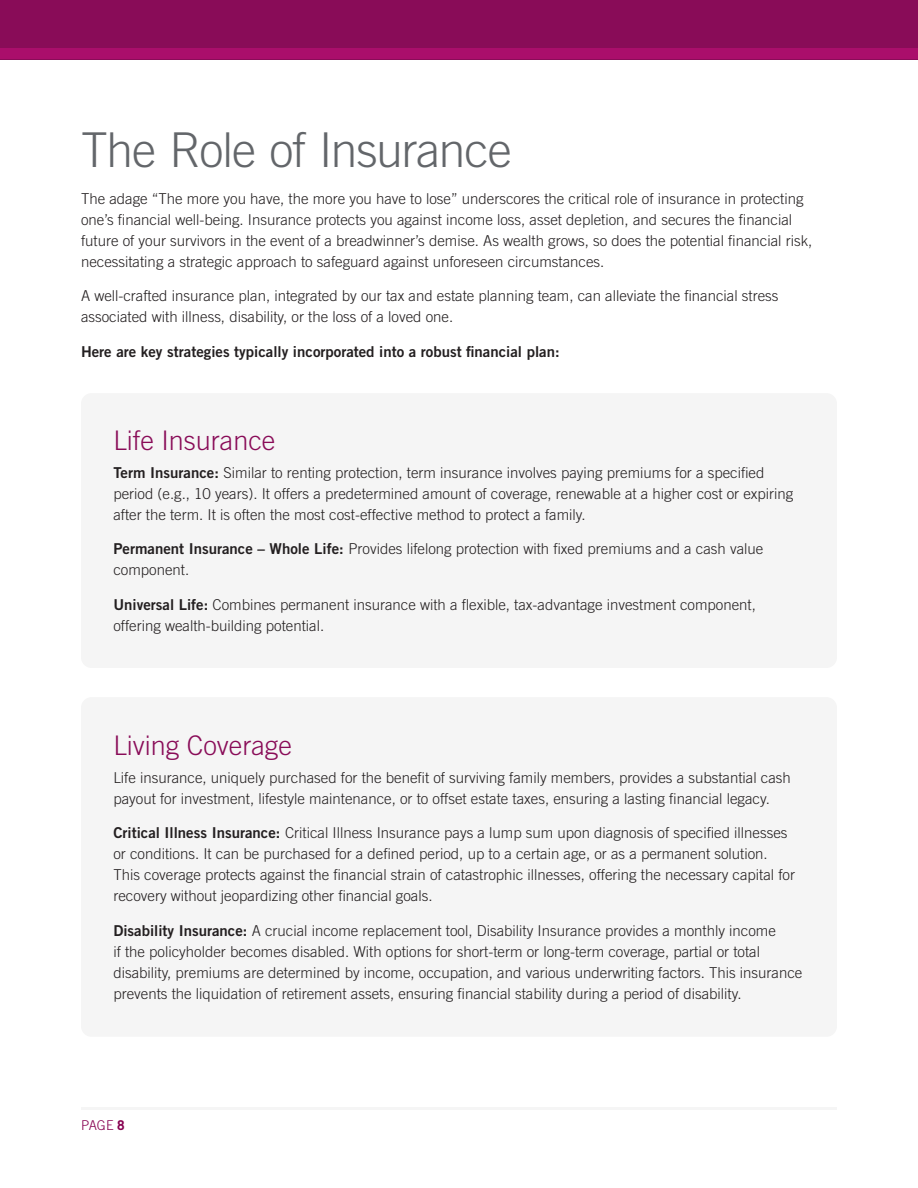
<style>
.page{position:relative;width:918px;height:1188px;background:#fff}
.page>*{position:absolute;margin:0;border:0;box-sizing:border-box;transform-origin:0 0}
.Title_slate{font:300 48px "Trade Gothic LT Std";letter-spacing:-.02em;color:#63666a}
.t1{font:300 27px "Trade Gothic LT Std";color:#890c58}
.Body_Paragraph{font:300 15px/21px "Trade Gothic LT Std";color:#231f20}
.Body_Paragraph-2{font:15px "Trade Gothic LT Std Bd 2";color:#231f20}
.t2{font:300 13.5px "Trade Gothic LT Std";color:#870151}
.s1{font-family:"Trade Gothic LT Std Bd 2";font-weight:400}
.s2{font-weight:700}
</style>
<div class="page">
<hr style="left:81px;top:1107px;width:756px;height:3px;background:#f5f5f5">
<div style="left:0;top:0;width:918px;height:59px;background:#890c58"></div>
<div style="left:0;top:49px;width:918px;height:10px;background:#aa0e6b"></div>
<div style="left:81px;top:393px;width:756px;height:275px;background:#f5f5f5;border-radius:11px"></div>
<div style="left:81px;top:697px;width:756px;height:340px;background:#f5f5f5;border-radius:11px"></div>
<p class="Title_slate" style="left:81px;top:121px;width:432px">The Role of Insurance</p>
<p class="Body_Paragraph" style="left:81px;top:188px;width:733px">The adage “The more you have, the more you have to lose” underscores the critical role of insurance in protecting one’s financial well-being. Insurance protects you against income loss, asset depletion, and secures the financial future of your survivors in the event of a breadwinner’s demise. As wealth grows, so does the potential financial risk, necessitating a strategic approach to safeguard against unforeseen circumstances.</p>
<p class="Body_Paragraph" style="left:81px;top:285px;width:699px">A well-crafted insurance plan, integrated by our tax and estate planning team, can alleviate the financial stress associated with illness, disability, or the loss of a loved one.</p>
<p class="Body_Paragraph-2" style="left:81px;top:342px;width:480px">Here are key strategies typically incorporated into a robust financial plan:</p>
<h2 class="t1" style="left:113px;top:424px;width:164px">Life Insurance</h2>
<p class="Body_Paragraph" style="left:113px;top:462px;width:682px"><span class="s1">Term Insurance:</span> Similar to renting protection, term insurance involves paying premiums for a specified period (e.g., 10 years). It offers a predetermined amount of coverage, renewable at a higher cost or expiring after the term. It is often the most cost-effective method to protect a family.</p>
<p class="Body_Paragraph" style="left:113px;top:538px;width:651px"><span class="s1">Permanent Insurance – Whole Life:</span> Provides lifelong protection with fixed premiums and a cash value component.</p>
<p class="Body_Paragraph" style="left:113px;top:594px;width:644px"><span class="s1">Universal Life:</span> Combines permanent insurance with a flexible, tax-advantage investment component, offering wealth-building potential.</p>
<h2 class="t1" style="left:113px;top:729px;width:180px">Living Coverage</h2>
<p class="Body_Paragraph" style="left:113px;top:767px;width:679px">Life insurance, uniquely purchased for the benefit of surviving family members, provides a substantial cash payout for investment, lifestyle maintenance, or to offset estate taxes, ensuring a lasting financial legacy.</p>
<p class="Body_Paragraph" style="left:113px;top:822px;width:683px"><span class="s1">Critical Illness Insurance:</span> Critical Illness Insurance pays a lump sum upon diagnosis of specified illnesses or conditions. It can be purchased for a defined period, up to a certain age, or as a permanent solution.<br>This coverage protects against the financial strain of catastrophic illnesses, offering the necessary capital for recovery without jeopardizing other financial goals.</p>
<p class="Body_Paragraph" style="left:113px;top:920px;width:690px"><span class="s1">Disability Insurance:</span> A crucial income replacement tool, Disability Insurance provides a monthly income<br>if the policyholder becomes disabled. With options for short-term or long-term coverage, partial or total disability, premiums are determined by income, occupation, and various underwriting factors. This insurance prevents the liquidation of retirement assets, ensuring financial stability during a period of disability.</p>
<p class="t2" style="left:81px;top:1117px;width:45px">PAGE <span class="s2">8</span></p>
</div>
